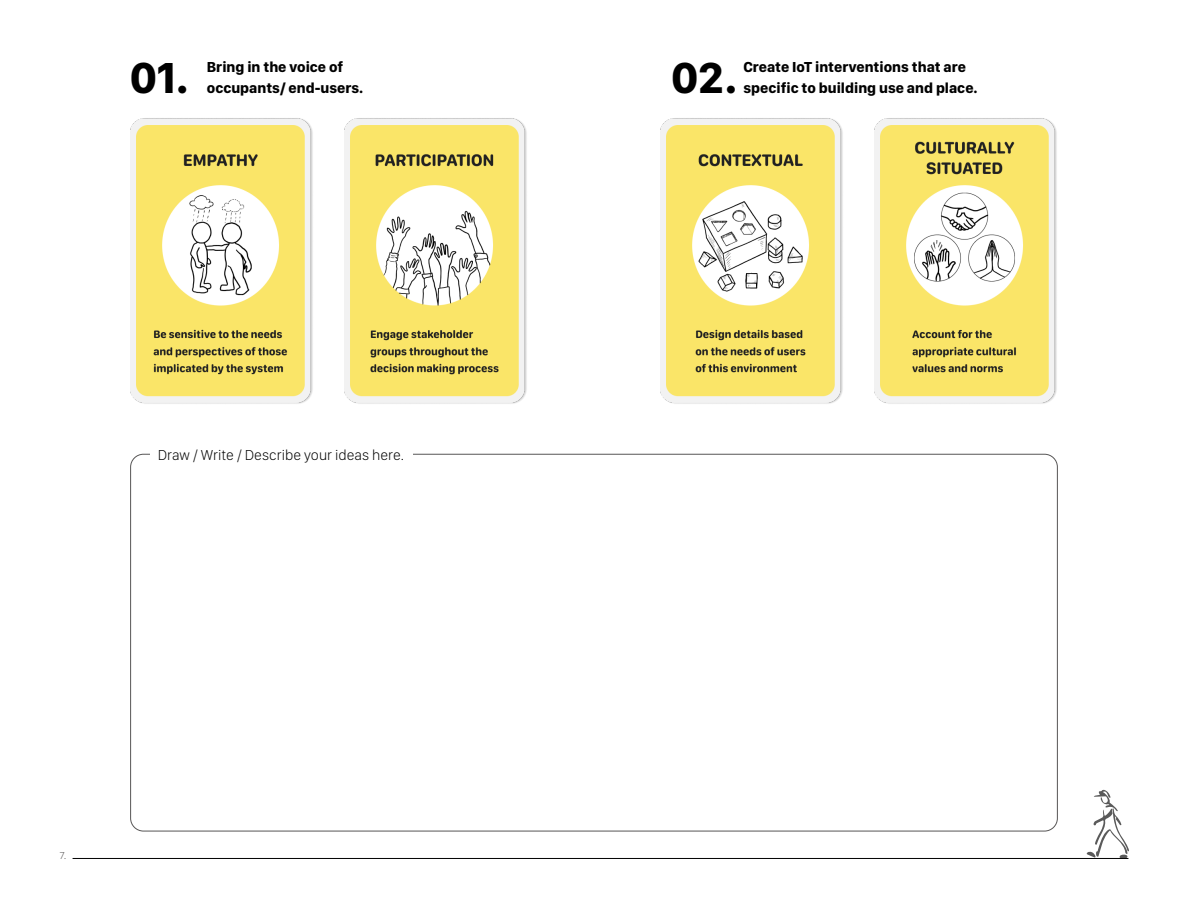
<style>
.page{position:relative;width:1188px;height:918px;background:#fff}
.page>*{position:absolute;margin:0;border:0;box-sizing:border-box;transform-origin:0 0}
.t1{font:700 45px "SF Compact Display";color:#000}
.t2{font:700 15px/21px "SF Compact Display";color:#000}
.t3{font:100 15px "SF Compact Display";color:#000}
.t4{font:100 10.5px "SF Compact Text";color:#575555}
</style>
<div class="page">
<hr style="left:73px;top:858px;width:1055px;height:1px;background:#000">
<svg style="left:1086px;top:790px;width:42px;height:68px"></svg>
<img style="left:130px;top:118px;width:183px;height:286px">
<img style="left:660px;top:118px;width:183px;height:286px">
<img style="left:344px;top:118px;width:183px;height:286px">
<img style="left:874px;top:118px;width:183px;height:286px">
<h1 class="t1" style="left:130px;top:51px;width:60px">01.</h1>
<h1 class="t1" style="left:672px;top:51px;width:67px">02.</h1>
<p class="t2" style="left:743px;top:56px;width:236px">Create IoT interventions that are specific to building use and place.</p>
<p class="t2" style="left:207px;top:56px;width:158px">Bring in the voice of occupants/ end-users.</p>
<p class="t3" style="left:158px;top:446px;width:248px">Draw / Write / Describe your ideas here.</p>
<p class="t4" style="left:60px;top:849px;width:9px">7.</p>
</div>
